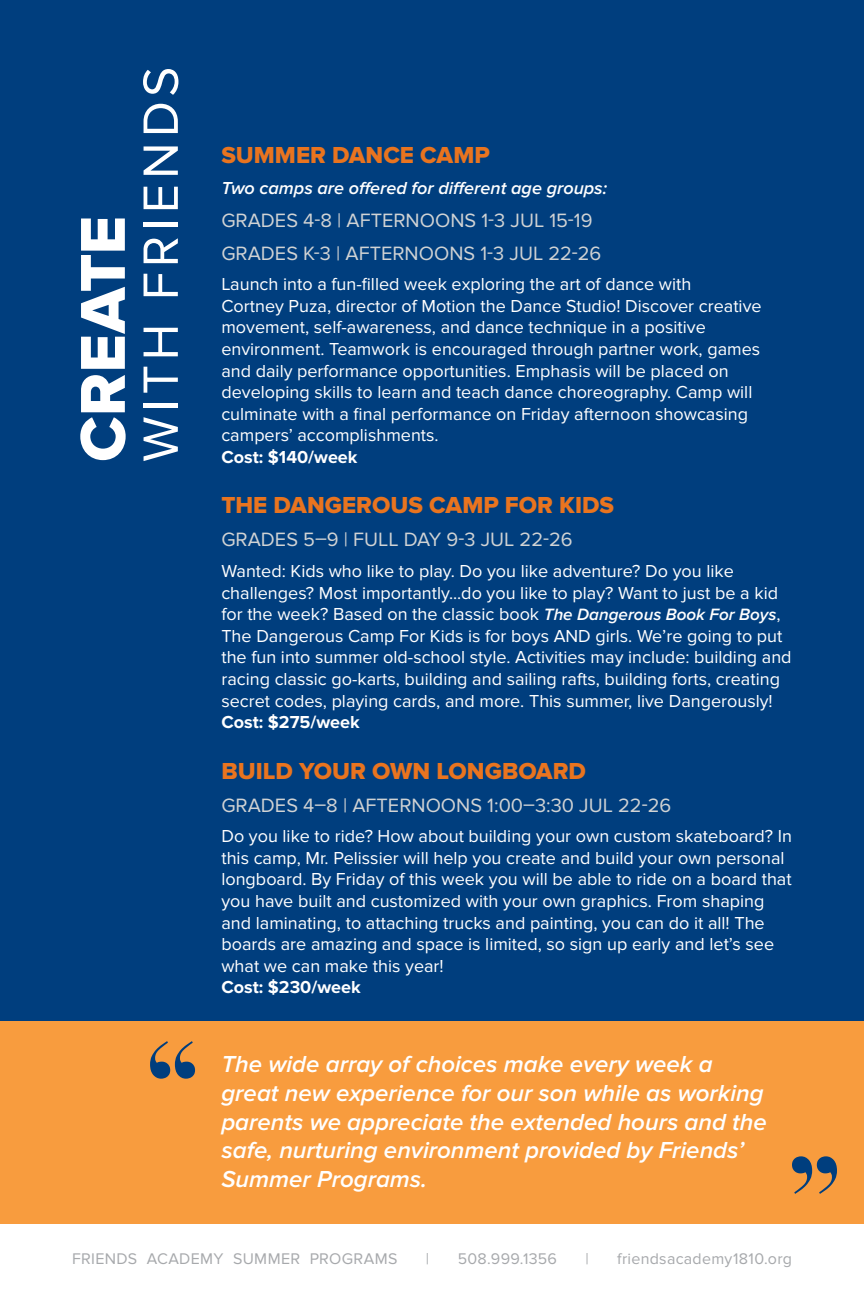
<style>
.page{position:relative;width:864px;height:1296px;background:#fff}
.page>*{position:absolute;margin:0;border:0;box-sizing:border-box;transform-origin:0 0}
.t1{font:65.8px "Proxima Nova Extrabld";color:#fff}
.t2{font:51.4px "Proxima Nova";letter-spacing:.1em;color:#fff}
.t3{font:italic 600 24px/28.8px "Proxima Nova";color:#fff}
.t4{font:24px "Proxima Nova Extrabld";color:#e9741f}
.t5{font:20px/33px "Proxima Nova";color:#d1d3d4}
.t6{font:18px/21.6px "Proxima Nova";color:#fff}
.t7{font:700 18px "Proxima Nova";color:#fff}
.t8{font:italic 600 18px "Proxima Nova";color:#fff}
.t9{font:16px "Proxima Nova";letter-spacing:.02em;color:#a7a9ac}
.s1{font-weight:600;font-style:italic;font-size:17px}
</style>
<div class="page">
<div style="left:0;top:1021px;width:864px;height:203px;background:#f89c3e"></div>
<div style="left:0;top:0;width:864px;height:1021px;background:#003e7e"></div>
<svg style="left:150px;top:1041px;width:45px;height:38px"></svg>
<svg style="left:792px;top:1156px;width:45px;height:38px"></svg>
<h1 class="t1" style="left:65px;top:462px;width:247px;rotate:-90deg">CREATE</h1>
<h2 class="t2" style="left:131px;top:462px;width:397px;rotate:-90deg">WITH FRIENDS</h2>
<h3 class="t4" style="left:221px;top:141px;width:270px">SUMMER DANCE CAMP</h3>
<p class="t8" style="left:221px;top:177px;width:387px">Two camps are offered for different age groups:</p>
<p class="t5" style="left:221px;top:204px;width:382px">GRADES 4-8 | AFTERNOONS 1-3 JUL 15-19<br>GRADES K-3 | AFTERNOONS 1-3 JUL 22-26</p>
<p class="t6" style="left:221px;top:274px;width:542px">Launch into a fun-filled week exploring the art of dance with<br>Cortney Puza, director of Motion the Dance Studio! Discover creative movement, self-awareness, and dance technique in a positive environment. Teamwork is encouraged through partner work, games and daily performance opportunities. Emphasis will be placed on developing skills to learn and teach dance choreography. Camp will culminate with a final performance on Friday afternoon showcasing campers’ accomplishments.</p>
<p class="t7" style="left:221px;top:447px;width:138px">Cost: $140/week</p>
<h3 class="t4" style="left:221px;top:492px;width:394px">THE DANGEROUS CAMP FOR KIDS</h3>
<p class="t5" style="left:221px;top:524px;width:353px">GRADES 5–9 | FULL DAY 9-3 JUL 22-26</p>
<p class="t6" style="left:221px;top:560px;width:572px">Wanted: Kids who like to play. Do you like adventure? Do you like challenges? Most importantly...do you like to play? Want to just be a kid for the week? Based on the classic book <span class="s1">The Dangerous Book For Boys</span>, The Dangerous Camp For Kids is for boys AND girls. We’re going to put the fun into summer old-school style. Activities may include: building and racing classic go-karts, building and sailing rafts, building forts, creating secret codes, playing cards, and more. This summer, live Dangerously!</p>
<p class="t7" style="left:221px;top:712px;width:140px">Cost: $275/week</p>
<h3 class="t4" style="left:221px;top:757px;width:366px">BUILD YOUR OWN LONGBOARD</h3>
<p class="t5" style="left:221px;top:789px;width:451px">GRADES 4–8 | AFTERNOONS 1:00–3:30 JUL 22-26</p>
<p class="t6" style="left:221px;top:826px;width:572px">Do you like to ride? How about building your own custom skateboard? In this camp, Mr. Pelissier will help you create and build your own personal longboard. By Friday of this week you will be able to ride on a board that you have built and customized with your own graphics. From shaping and laminating, to attaching trucks and painting, you can do it all! The boards are amazing and space is limited, so sign up early and let’s see what we can make this year!</p>
<p class="t7" style="left:221px;top:977px;width:141px">Cost: $230/week</p>
<h3 class="t3" style="left:221px;top:1050px;width:547px">The wide array of choices make every week a great new experience for our son while as working parents we appreciate the extended hours and the safe, nurturing environment provided by Friends’ Summer Programs.</h3>
<p class="t9" style="left:72px;top:1250px;width:327px">FRIENDS ACADEMY SUMMER PROGRAMS</p>
<p class="t9" style="left:426px;top:1250px;width:5px">|</p>
<p class="t9" style="left:458px;top:1250px;width:101px">508.999.1356</p>
<p class="t9" style="left:586px;top:1250px;width:5px">|</p>
<p class="t9" style="left:617px;top:1250px;width:176px">friendsacademy1810.org</p>
</div>
